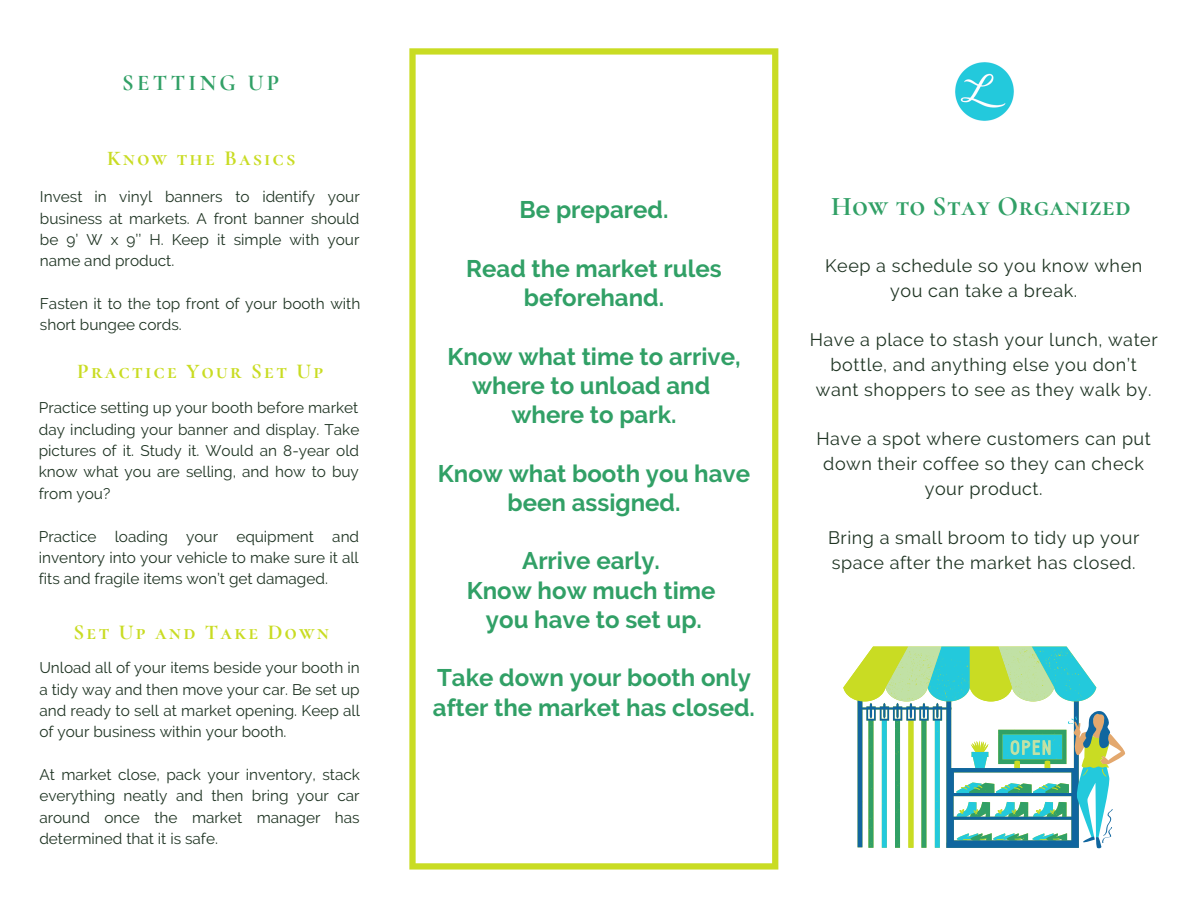
<style>
.page{position:relative;width:1188px;height:918px;background:#fff}
.page>*{position:absolute;margin:0;border:0;box-sizing:border-box;transform-origin:0 0}
.t1{font:700 27px "Cormorant SC";letter-spacing:.02em;color:#31a066}
.t2{font:700 24px/29.2px "Raleway";color:#31a066;text-align:center}
.t3{font:700 22.5px "Cormorant SC";letter-spacing:.15em;color:#31a066}
.t4{font:700 21px "Cormorant SC";letter-spacing:.11em;color:#c9dc23}
.t5{font:18px/24.8px "Raleway";letter-spacing:.03em;color:#1f3423;text-align:center}
.t6{font:15.3px/21.3px "Raleway";color:#1f3423;text-align:justify}
</style>
<div class="page">
<img style="left:955px;top:62px;width:59px;height:59px">
<svg style="left:409px;top:48px;width:369px;height:822px"></svg>
<svg style="left:843px;top:667px;width:15px;height:181px"></svg>
<svg style="left:858px;top:647px;width:267px;height:201px"></svg>
<p class="t3" style="left:122px;top:69px;width:159px">SETTING UP</p>
<p class="t4" style="left:107px;top:145px;width:190px">Know the Basics</p>
<p class="t6" style="left:40px;top:186px;width:321px">Invest in vinyl banners to identify your business at markets. A front banner should be 9’ W x 9’’ H. Keep it simple with your name and product.</p>
<p class="t6" style="left:40px;top:293px;width:322px">Fasten it to the top front of your booth with short bungee cords.</p>
<p class="t4" style="left:77px;top:359px;width:248px">Practice Your Set Up</p>
<p class="t6" style="left:39px;top:397px;width:322px">Practice setting up your booth before market day including your banner and display. Take pictures of it. Study it. Would an 8-year old know what you are selling, and how to buy from you?</p>
<p class="t6" style="left:39px;top:525px;width:322px">Practice loading your equipment and inventory into your vehicle to make sure it all fits and fragile items won’t get damaged.</p>
<p class="t4" style="left:74px;top:620px;width:257px">Set Up and Take Down</p>
<p class="t6" style="left:39px;top:657px;width:322px">Unload all of your items beside your booth in a tidy way and then move your car. Be set up and ready to sell at market opening. Keep all of your business within your booth.</p>
<p class="t6" style="left:39px;top:764px;width:322px">At market close, pack your inventory, stack everything neatly and then bring your car around once the market manager has determined that it is safe.</p>
<p class="t2" style="left:520px;top:195px;width:150px">Be prepared.</p>
<p class="t2" style="left:466px;top:254px;width:257px">Read the market rules beforehand.</p>
<p class="t2" style="left:447px;top:341px;width:295px">Know what time to arrive, where to unload and</p>
<p class="t2" style="left:512px;top:400px;width:166px">where to park.</p>
<p class="t2" style="left:438px;top:458px;width:314px">Know what booth you have been assigned.</p>
<p class="t2" style="left:522px;top:546px;width:139px">Arrive early.</p>
<p class="t2" style="left:467px;top:575px;width:250px">Know how much time</p>
<p class="t2" style="left:486px;top:605px;width:218px">you have to set up.</p>
<p class="t2" style="left:433px;top:663px;width:324px;text-align:left">Take down your booth only after the market has closed.</p>
<p class="t1" style="left:831px;top:190px;width:301px">How to Stay Organized</p>
<p class="t5" style="left:825px;top:254px;width:319px">Keep a schedule so you know when you can take a break.</p>
<p class="t5" style="left:810px;top:328px;width:349px">Have a place to stash your lunch, water bottle, and anything else you don’t want shoppers to see as they walk by.</p>
<p class="t5" style="left:816px;top:427px;width:336px">Have a spot where customers can put down their coffee so they can check your product.</p>
<p class="t5" style="left:828px;top:526px;width:313px;text-align:left">Bring a small broom to tidy up your space after the market has closed.</p>
</div>
